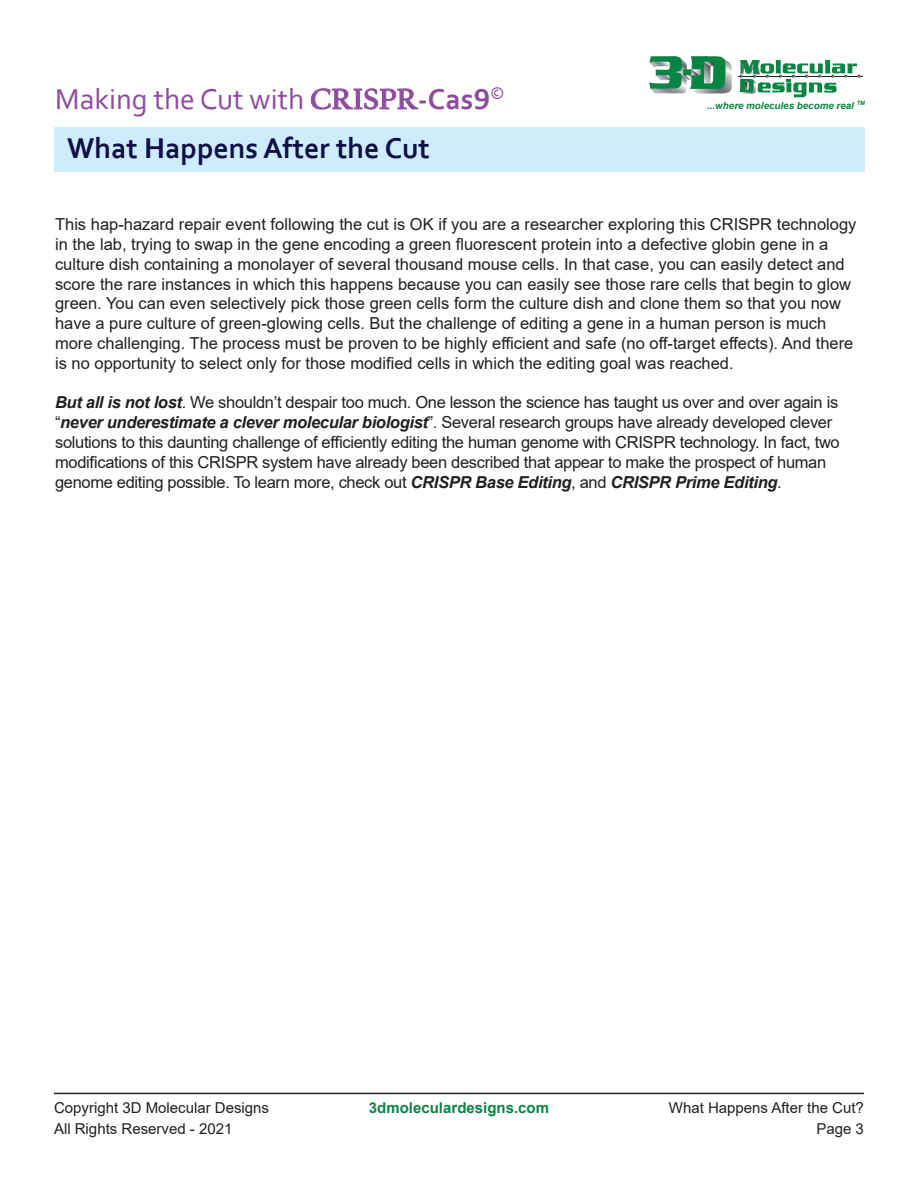
<style>
.page{position:relative;width:918px;height:1188px;background:#fff}
.page>*{position:absolute;margin:0;border:0;box-sizing:border-box;transform-origin:0 0}
.t1{font:30px "Corbel";color:#8c4b9d}
.t2{font:700 30px "Corbel";color:#0f1044}
.t3{font:16.5px/19.8px "Arial";color:#231f20}
.t4{font:16.5px/19.8px "Arial";letter-spacing:-.02em;color:#231f20}
.t5{font:15px/21px "Arial";color:#231f20}
.t6{font:700 15px "Arial";color:#0c8443}
.t7{font:italic 700 9.75px "Arial";color:#088443}
.s1{font-family:"Californian FB";font-weight:700}
.s2{font-weight:700}
.s3{font-weight:700;font-style:italic}
</style>
<div class="page">
<hr style="left:54px;top:1093px;width:810px;height:1px;background:#231f20">
<div style="left:54px;top:127px;width:810px;height:45px;background:#cfecff"></div>
<hr style="left:738px;top:76px;width:124px;height:1px;background:#201d1e">
<svg style="left:649px;top:56px;width:83px;height:38px"></svg>
<svg style="left:739px;top:60px;width:122px;height:38px"></svg>
<p class="t1" style="left:55px;top:80px;width:451px">Making the Cut with <span class="s1">CRISPR</span><span class="s2">-Cas9</span><sup>©</sup></p>
<p class="t2" style="left:67px;top:130px;width:364px">What Happens After the Cut</p>
<p class="t7" style="left:707px;top:99px;width:159px">...where molecules become real <sup>TM</sup></p>
<p class="t3" style="left:55px;top:214px;width:803px">This hap-hazard repair event following the cut is OK if you are a researcher exploring this CRISPR technology in the lab, trying to swap in the gene encoding a green fluorescent protein into a defective globin gene in a culture dish containing a monolayer of several thousand mouse cells. In that case, you can easily detect and score the rare instances in which this happens because you can easily see those rare cells that begin to glow green. You can even selectively pick those green cells form the culture dish and clone them so that you now have a pure culture of green-glowing cells. But the challenge of editing a gene in a human person is much more challenging. The process must be proven to be highly efficient and safe (no off-target effects). And there is no opportunity to select only for those modified cells in which the editing goal was reached.</p>
<p class="t4" style="left:55px;top:393px;width:786px"><span class="s3">But all is not lost</span>. We shouldn’t despair too much. One lesson the science has taught us over and over again is “<span class="s3">never underestimate a clever molecular biologist</span>”. Several research groups have already developed clever solutions to this daunting challenge of efficiently editing the human genome with CRISPR technology. In fact, two modifications of this CRISPR system have already been described that appear to make the prospect of human genome editing possible. To learn more, check out <span class="s3">CRISPR Base Editing</span>, and <span class="s3">CRISPR Prime Editing</span>.</p>
<p class="t5" style="left:54px;top:1097px;width:217px">Copyright 3D Molecular Designs<br>All Rights Reserved - 2021</p>
<p class="t6" style="left:369px;top:1097px;width:182px">3dmoleculardesigns.com</p>
<p class="t5" style="left:669px;top:1097px;width:197px;text-align:right">What Happens After the Cut?<br>Page 3</p>
</div>
